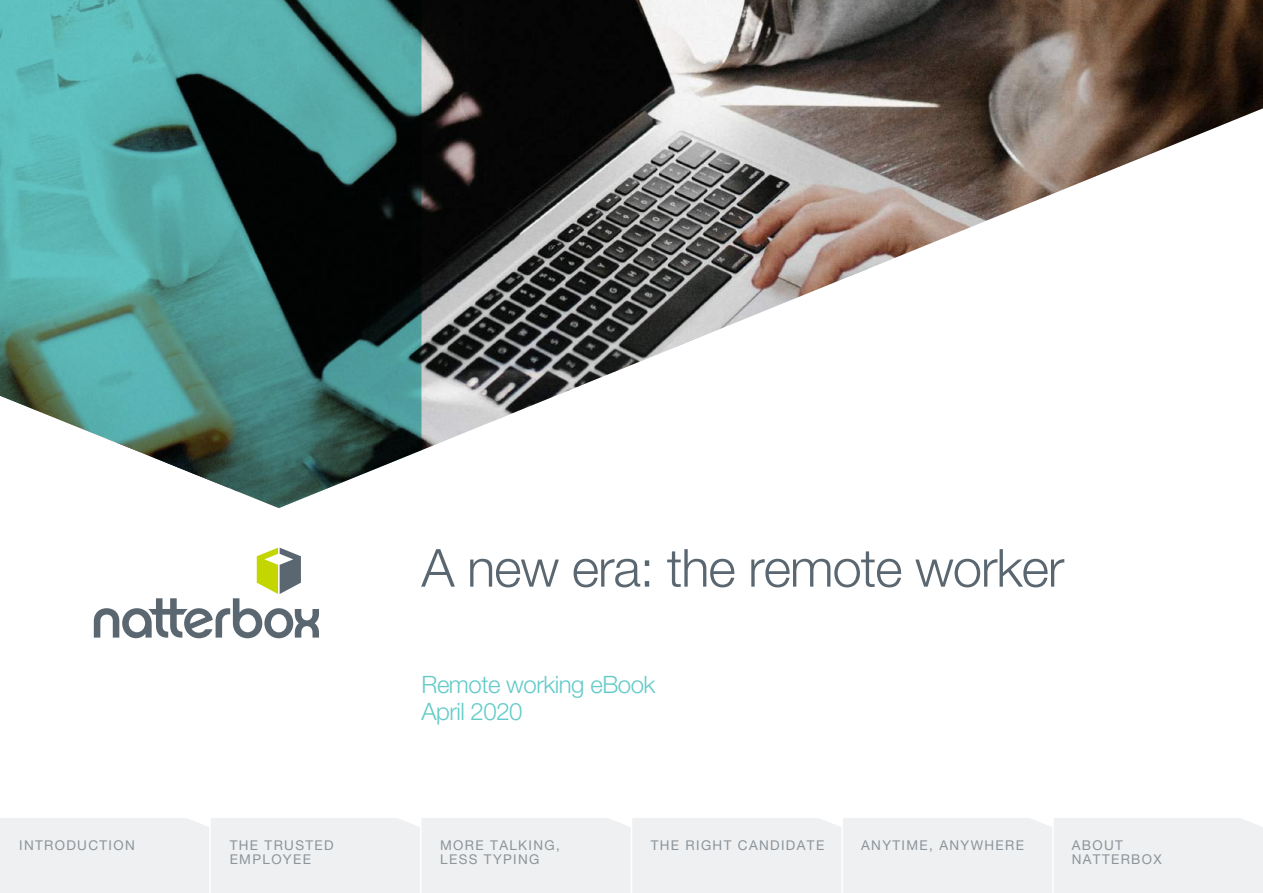
<style>
.page{position:relative;width:1263px;height:893px;background:#fff}
.page>*{position:absolute;margin:0;border:0;box-sizing:border-box;transform-origin:0 0}
.t1{font:300 52.5px "Helvetica Neue LT Pro";letter-spacing:-.02em;color:#5b6770}
.t2{font:300 24px/27px "Helvetica Neue LT Pro";letter-spacing:-.02em;color:#64cbc9}
.t3{font:13.5px/13.5px "Helvetica Neue LT Pro";letter-spacing:.1em;color:#8c959b}
</style>
<div class="page">
<svg style="left:94px;top:548px;width:225px;height:90px"></svg>
<div style="left:0;top:818px;width:1263px;height:75px;background:#eff0f1"></div>
<img style="left:421px;top:0;width:842px;height:451px">
<svg style="left:0;top:0;width:421px;height:508px;background:#528986"></svg>
<h1 class="t1" style="left:421px;top:536px;width:644px">A new era: the remote worker</h1>
<h2 class="t2" style="left:421px;top:670px;width:236px">Remote working eBook<br>April 2020</h2>
<p class="t3" style="left:19px;top:839px;width:117px">INTRODUCTION</p>
<p class="t3" style="left:230px;top:839px;width:105px">THE TRUSTED<br>EMPLOYEE</p>
<p class="t3" style="left:440px;top:839px;width:121px">MORE TALKING,<br>LESS TYPING</p>
<p class="t3" style="left:651px;top:839px;width:175px">THE RIGHT CANDIDATE</p>
<p class="t3" style="left:861px;top:839px;width:164px">ANYTIME, ANYWHERE</p>
<p class="t3" style="left:1072px;top:839px;width:92px">ABOUT<br>NATTERBOX</p>
</div>
